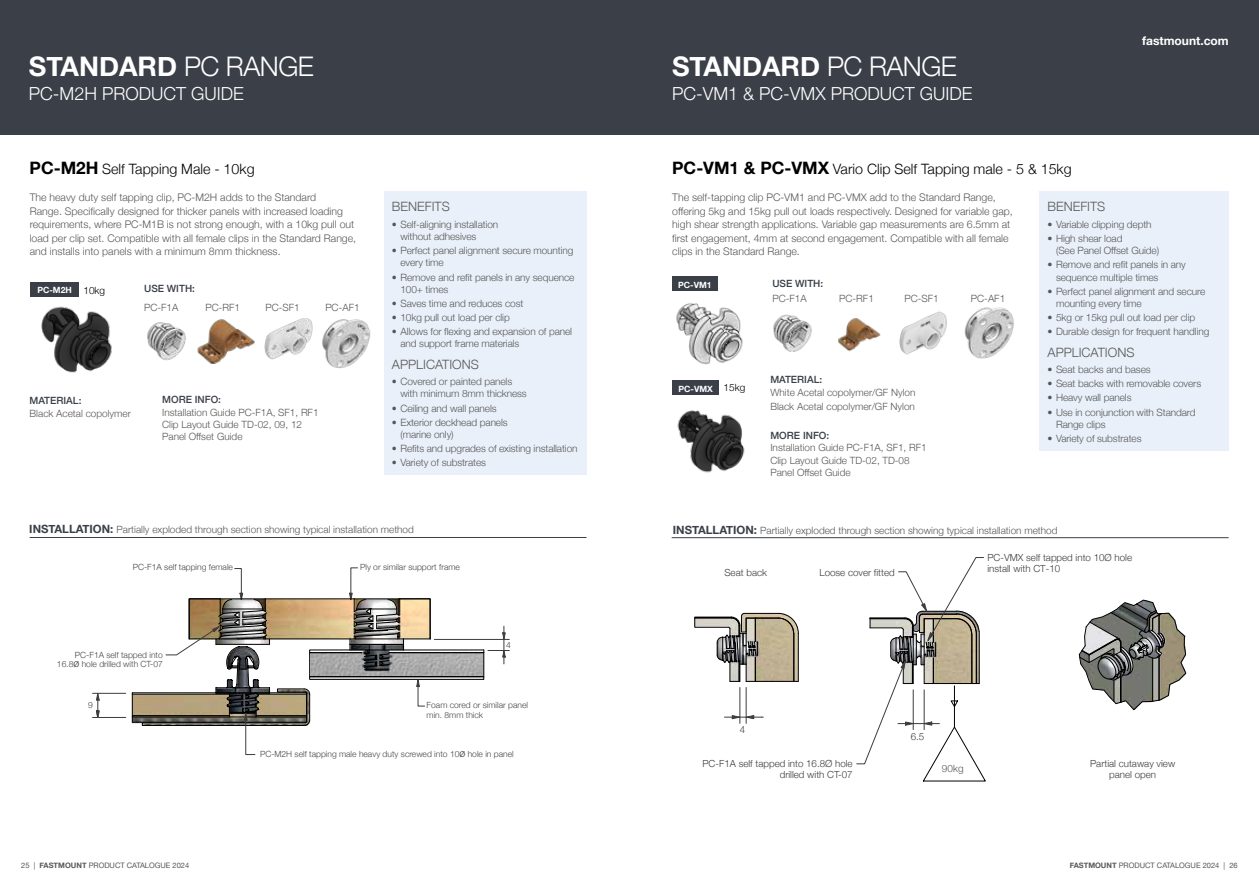
<style>
.page{position:relative;width:1259px;height:893px;background:#fff}
.page>*{position:absolute;margin:0;border:0;box-sizing:border-box;transform-origin:0 0}
.t1{font:700 27px "Helvetica Neue";color:#fff}
.t2{font:300 18px "Helvetica Neue";color:#fff}
.t3{font:300 14.25px "Helvetica Neue";color:#000}
.t4{font:300 12.9px "Helvetica Neue";color:#575756}
.t5{font:700 12px "Helvetica Neue";color:#fff}
.t6{font:300 10.5px/13.5px "Helvetica Neue";color:#575756}
.t7{font:300 10.05px/12.1px "Helvetica Neue";letter-spacing:-.01em;color:#575756}
.t8{font:500 10.05px "Helvetica Neue";color:#3a3f48}
.t9{font:300 10.05px "Helvetica Neue";color:#000}
.t10{font:300 9.75px/10.8px "Helvetica Neue";color:#3c3c3b;text-align:right}
.t11{font:300 8.55px/9.3px "Helvetica Neue";color:#494444}
.t12{font:700 8.55px "Helvetica Neue";color:#fff}
.t13{font:300 8.55px "Helvetica Neue";color:#3c3c3b}
.t14{font:7.5px "Helvetica Neue";color:#575756}
.s1{font-weight:300}
.s2{font-weight:700;font-size:17.1px}
.s3{font-weight:300;font-size:10.05px;color:#000}
.s4{font-weight:700;font-size:11.4px;color:#3a3f48}
.s5{font-family:"Myriad Pro";font-weight:400}
.s6{font-weight:700}
</style>
<div class="page">
<div style="left:629px;top:0;width:630px;height:134px;background:#3a3f48"></div>
<div style="left:0;top:0;width:629px;height:134px;background:#3a3f48"></div>
<div style="left:384px;top:191px;width:202px;height:283px;background:#eaf0fa"></div>
<hr style="left:30px;top:537px;width:556px;height:1px;background:#3a3f48">
<img style="left:30px;top:296px;width:82px;height:77px">
<img style="left:147px;top:322px;width:39px;height:39px">
<img style="left:197px;top:319px;width:58px;height:45px">
<img style="left:264px;top:319px;width:45px;height:41px">
<img style="left:309px;top:319px;width:62px;height:49px">
<div style="left:30px;top:282px;width:49px;height:14px;background:#3a3f48"></div>
<div style="left:1039px;top:191px;width:190px;height:260px;background:#eaf0fa"></div>
<img style="left:676px;top:303px;width:67px;height:62px">
<img style="left:773px;top:314px;width:39px;height:38px">
<img style="left:838px;top:318px;width:43px;height:34px">
<img style="left:677px;top:410px;width:68px;height:63px">
<img style="left:899px;top:311px;width:48px;height:44px">
<img style="left:964px;top:307px;width:50px;height:52px">
<div style="left:672px;top:277px;width:45px;height:14px;background:#3a3f48"></div>
<div style="left:672px;top:380px;width:47px;height:14px;background:#3a3f48"></div>
<svg style="left:694px;top:613px;width:105px;height:69px"></svg>
<svg style="left:1078px;top:599px;width:108px;height:111px"></svg>
<hr style="left:746px;top:687px;width:1px;height:36px;background:#3c3c3b">
<hr style="left:739px;top:687px;width:1px;height:36px;background:#3c3c3b">
<svg style="left:724px;top:715px;width:39px;height:5px"></svg>
<svg style="left:856px;top:557px;width:130px;height:225px"></svg>
<hr style="left:671px;top:537px;width:557px;height:1px;background:#3a3f48">
<hr style="left:93px;top:717px;width:33px;height:1px;background:#3c3c3b">
<hr style="left:93px;top:693px;width:33px;height:1px;background:#3c3c3b">
<svg style="left:96px;top:692px;width:4px;height:25px"></svg>
<svg style="left:132px;top:567px;width:377px;height:188px"></svg>
<h1 class="t1" style="left:29px;top:45px;width:286px">STANDARD <span class="s1">PC RANGE</span></h1>
<h2 class="t2" style="left:29px;top:79px;width:216px">PC-M2H PRODUCT GUIDE</h2>
<h3 class="t3" style="left:30px;top:157px;width:226px"><span class="s2">PC-M2H</span> Self Tapping Male - 10kg</h3>
<p class="t6" style="left:30px;top:190px;width:328px">The heavy duty self tapping clip, PC-M2H adds to the Standard<br>Range. Specifically designed for thicker panels with increased loading requirements, where PC-M1B is not strong enough, with a 10kg pull out load per clip set. Compatible with all female clips in the Standard Range, and installs into panels with a minimum 8mm thickness.</p>
<p class="t12" style="left:37px;top:283px;width:69px">PC-M2H <span class="s3">10kg</span></p>
<p class="t8" style="left:144px;top:280px;width:52px">USE WITH:</p>
<p class="t7" style="left:144px;top:301px;width:36px">PC-F1A</p>
<p class="t7" style="left:205px;top:301px;width:36px">PC-RF1</p>
<p class="t7" style="left:265px;top:301px;width:36px">PC-SF1</p>
<p class="t7" style="left:325px;top:301px;width:36px">PC-AF1</p>
<p class="t8" style="left:30px;top:392px;width:53px">MATERIAL:</p>
<p class="t7" style="left:30px;top:407px;width:103px">Black Acetal copolymer</p>
<p class="t8" style="left:162px;top:392px;width:60px">MORE INFO:</p>
<p class="t7" style="left:162px;top:405px;width:158px">Installation Guide PC-F1A, SF1, RF1<br>Clip Layout Guide TD-02, 09, 12<br>Panel Offset Guide</p>
<p class="t4" style="left:392px;top:196px;width:59px">BENEFITS</p>
<p class="t7" style="left:400px;top:217px;width:99px;text-indent:-9px">• Self-aligning installation without adhesives</p>
<p class="t7" style="left:400px;top:244px;width:174px;text-indent:-9px">• Perfect panel alignment secure mounting every time</p>
<p class="t7" style="left:400px;top:270px;width:175px;text-indent:-9px">• Remove and refit panels in any sequence<br>100+ times</p>
<p class="t7" style="left:392px;top:296px;width:133px">• Saves time and reduces cost</p>
<p class="t7" style="left:392px;top:311px;width:119px">• 10kg pull out load per clip</p>
<p class="t7" style="left:400px;top:325px;width:173px;text-indent:-9px">• Allows for flexing and expansion of panel and support frame materials</p>
<p class="t4" style="left:392px;top:354px;width:88px">APPLICATIONS</p>
<p class="t7" style="left:400px;top:375px;width:128px;text-indent:-9px">• Covered or painted panels with minimum 8mm thickness</p>
<p class="t7" style="left:392px;top:401px;width:106px">• Ceiling and wall panels</p>
<p class="t7" style="left:400px;top:415px;width:109px;text-indent:-9px">• Exterior deckhead panels (marine only)</p>
<p class="t7" style="left:392px;top:442px;width:187px">• Refits and upgrades of existing installation</p>
<p class="t7" style="left:392px;top:456px;width:95px">• Variety of substrates</p>
<p class="t7" style="left:29px;top:523px;width:386px"><span class="s4">INSTALLATION:</span> Partially exploded through section showing typical installation method</p>
<p class="t11" style="left:133px;top:562px;width:102px">PC-F1A self tapping female</p>
<p class="t11" style="left:360px;top:562px;width:101px">Ply or similar support frame</p>
<p class="t11" style="left:57px;top:650px;width:107px;text-align:right">PC-F1A self tapped into<br>16.8<span class="s5">Ø</span> hole drilled with CT-07</p>
<p class="t13" style="left:506px;top:638px;width:6px">4</p>
<p class="t11" style="left:88px;top:699px;width:6px">9</p>
<p class="t11" style="left:427px;top:700px;width:103px">Foam cored or similar panel min. 8mm thick</p>
<p class="t11" style="left:260px;top:749px;width:255px">PC-M2H self tapping male heavy duty screwed into 10<span class="s5">Ø</span> hole in panel</p>
<h1 class="t1" style="left:672px;top:45px;width:286px">STANDARD <span class="s1">PC RANGE</span></h1>
<h2 class="t2" style="left:672px;top:79px;width:302px">PC-VM1 &amp; PC-VMX PRODUCT GUIDE</h2>
<p class="t5" style="left:1142px;top:31px;width:88px">fastmount.com</p>
<h3 class="t3" style="left:672px;top:157px;width:401px"><span class="s2">PC-VM1 &amp; PC-VMX</span> Vario Clip Self Tapping male - 5 &amp; 15kg</h3>
<p class="t6" style="left:672px;top:190px;width:342px">The self-tapping clip PC-VM1 and PC-VMX add to the Standard Range, offering 5kg and 15kg pull out loads respectively. Designed for variable gap, high shear strength applications. Variable gap measurements are 6.5mm at first engagement, 4mm at second engagement. Compatible with all female clips in the Standard Range.</p>
<p class="t4" style="left:1047px;top:196px;width:59px">BENEFITS</p>
<p class="t7" style="left:1047px;top:217px;width:106px">• Variable clipping depth</p>
<p class="t7" style="left:1056px;top:232px;width:104px;text-indent:-9px">• High shear load<br>(See Panel Offset Guide)</p>
<p class="t7" style="left:1056px;top:258px;width:131px;text-indent:-9px">• Remove and refit panels in any sequence multiple times</p>
<p class="t7" style="left:1056px;top:284px;width:151px;text-indent:-9px">• Perfect panel alignment and secure mounting every time</p>
<p class="t7" style="left:1047px;top:311px;width:149px">• 5kg or 15kg pull out load per clip</p>
<p class="t7" style="left:1047px;top:325px;width:163px">• Durable design for frequent handling</p>
<p class="t4" style="left:1047px;top:342px;width:88px">APPLICATIONS</p>
<p class="t7" style="left:1047px;top:363px;width:105px">• Seat backs and bases</p>
<p class="t7" style="left:1047px;top:377px;width:155px">• Seat backs with removable covers</p>
<p class="t7" style="left:1047px;top:391px;width:85px">• Heavy wall panels</p>
<p class="t7" style="left:1056px;top:405px;width:141px;text-indent:-9px">• Use in conjunction with Standard<br>Range clips</p>
<p class="t7" style="left:1047px;top:432px;width:95px">• Variety of substrates</p>
<p class="t8" style="left:772px;top:275px;width:52px">USE WITH:</p>
<p class="t12" style="left:678px;top:278px;width:35px">PC-VM1</p>
<p class="t7" style="left:772px;top:291px;width:36px">PC-F1A</p>
<p class="t7" style="left:839px;top:291px;width:36px">PC-RF1</p>
<p class="t7" style="left:904px;top:292px;width:36px">PC-SF1</p>
<p class="t7" style="left:971px;top:291px;width:36px">PC-AF1</p>
<p class="t8" style="left:770px;top:371px;width:53px">MATERIAL:</p>
<p class="t7" style="left:770px;top:385px;width:147px;line-height:13.5px">White Acetal copolymer/GF Nylon<br>Black Acetal copolymer/GF Nylon</p>
<p class="t8" style="left:770px;top:428px;width:60px">MORE INFO:</p>
<p class="t7" style="left:770px;top:441px;width:158px">Installation Guide PC-F1A, SF1, RF1<br>Clip Layout Guide TD-02, TD-08<br>Panel Offset Guide</p>
<p class="t9" style="left:723px;top:379px;width:23px">15kg</p>
<p class="t12" style="left:678px;top:382px;width:36px">PC-VMX</p>
<p class="t7" style="left:673px;top:523px;width:386px"><span class="s4">INSTALLATION:</span> Partially exploded through section showing typical installation method</p>
<p class="t10" style="left:724px;top:566px;width:44px">Seat back</p>
<p class="t10" style="left:819px;top:566px;width:77px">Loose cover fitted</p>
<p class="t10" style="left:987px;top:551px;width:146px;text-align:left">PC-VMX self tapped into 10Ø hole install with CT-10</p>
<p class="t10" style="left:740px;top:723px;width:7px">4</p>
<p class="t10" style="left:702px;top:757px;width:152px">PC-F1A self tapped into 16.8Ø hole drilled with CT-07</p>
<p class="t10" style="left:910px;top:730px;width:15px">6.5</p>
<p class="t7" style="left:942px;top:762px;width:23px">90kg</p>
<p class="t10" style="left:1090px;top:757px;width:87px;text-align:center">Partial cutaway view panel open</p>
<p class="t14" style="left:21px;top:860px;width:169px">25 | <span class="s6">FASTMOUNT</span> PRODUCT CATALOGUE 2024</p>
<p class="t14" style="left:1069px;top:860px;width:169px"><span class="s6">FASTMOUNT</span> PRODUCT CATALOGUE 2024 | 26</p>
</div>
